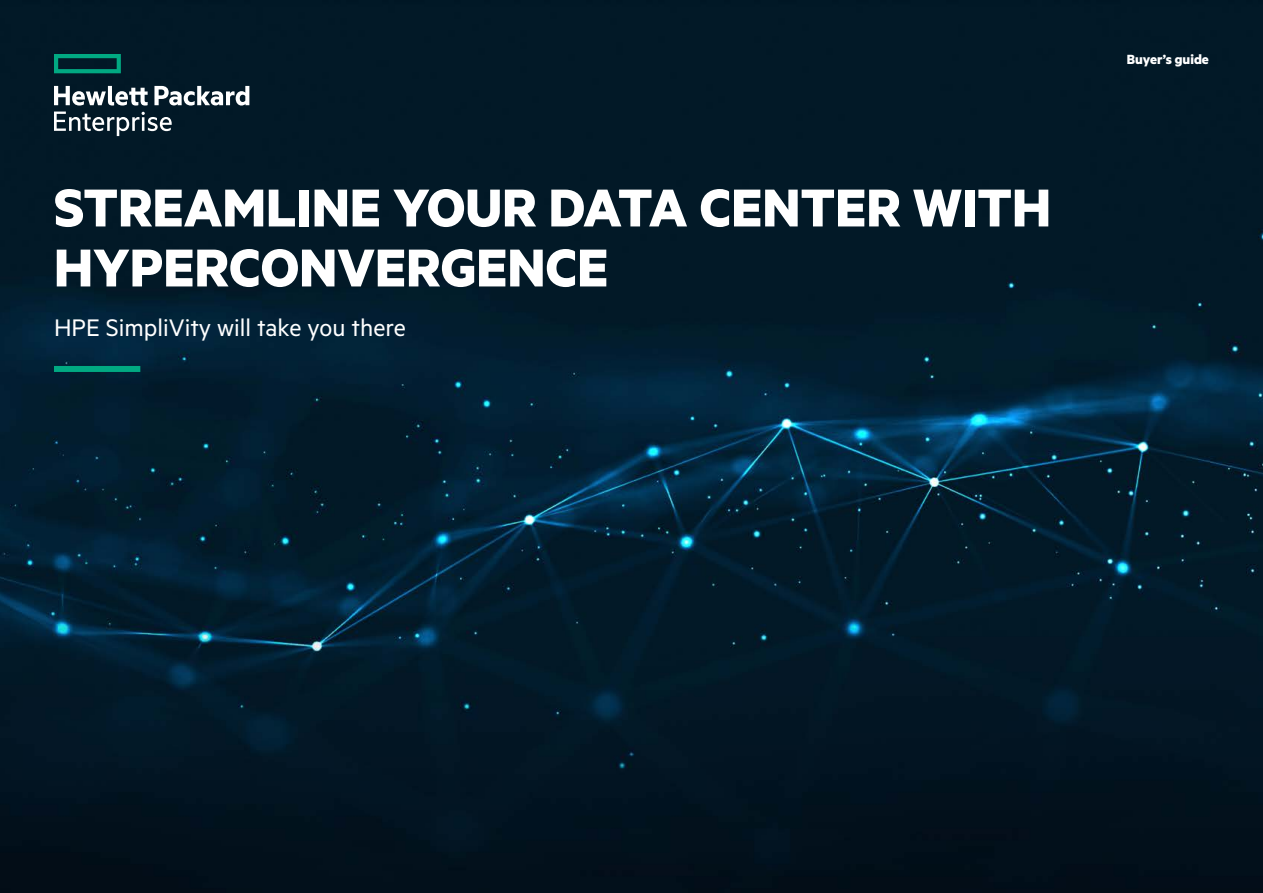
<style>
.page{position:relative;width:1263px;height:893px;background:#fff}
.page>*{position:absolute;margin:0;border:0;box-sizing:border-box;transform-origin:0 0}
.t1{font:700 60px/60px "Metric HPE";color:#fff}
.t2{font:27px "Metric HPE";color:#fff}
.t3{font:700 15px "Metric HPE";color:#fff}
</style>
<div class="page">
<img style="left:0;top:0;width:1263px;height:893px">
<div style="left:54px;top:366px;width:86px;height:6px;background:#01a982"></div>
<svg style="left:54px;top:54px;width:67px;height:19px"></svg>
<svg style="left:54px;top:86px;width:195px;height:50px"></svg>
<p class="t1" style="left:54px;top:176px;width:998px">STREAMLINE YOUR DATA CENTER WITH<br>HYPERCONVERGENCE</p>
<p class="t2" style="left:54px;top:312px;width:353px">HPE SimpliVity will take you there</p>
<p class="t3" style="left:1127px;top:50px;width:84px">Buyer’s guide</p>
</div>
